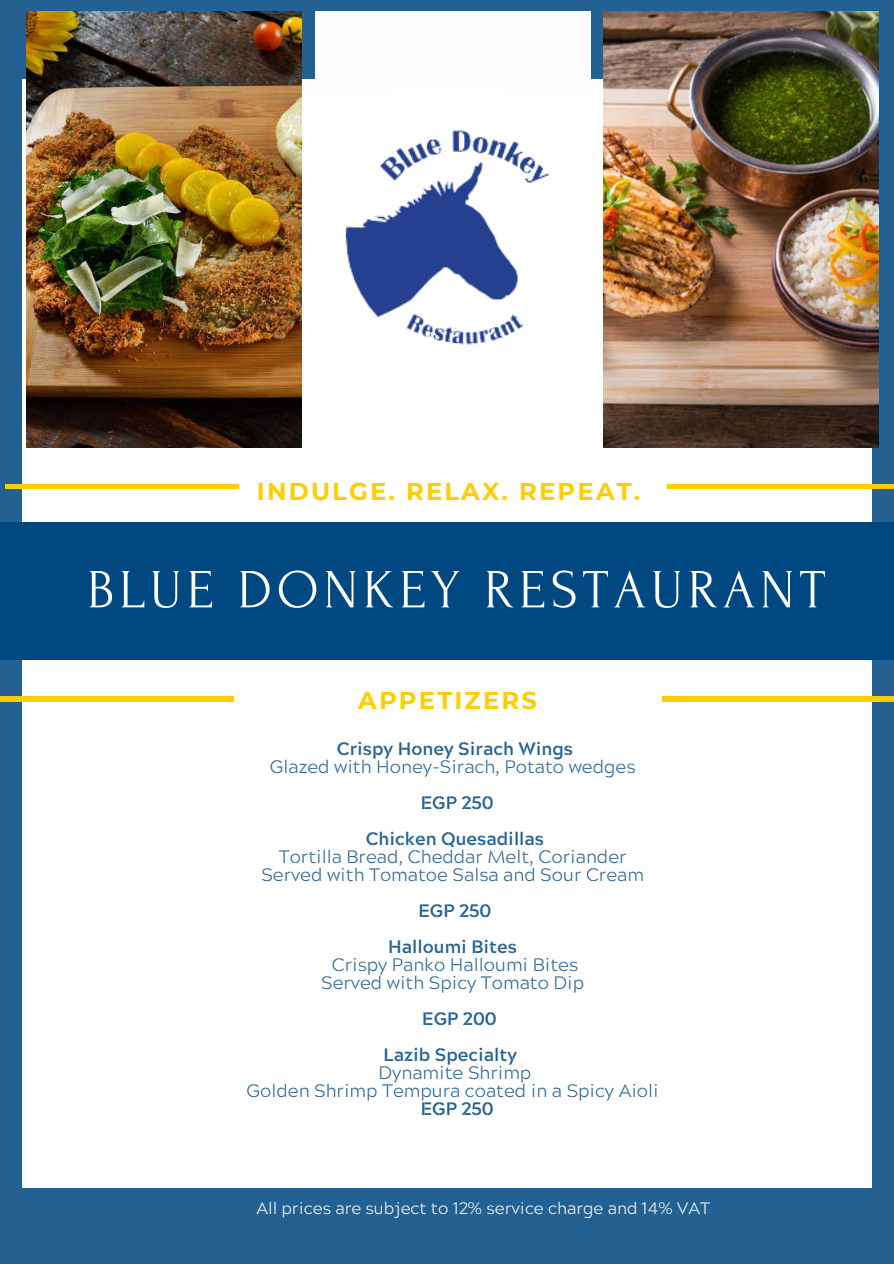
<style>
.page{position:relative;width:894px;height:1264px;background:#fff}
.page>*{position:absolute;margin:0;border:0;box-sizing:border-box;transform-origin:0 0}
.t1{font:55.05px "Forum";letter-spacing:.09em;color:#fff}
.t2{font:700 24.3px "Montserrat";letter-spacing:.09em;color:#ffcd00}
.t3{font:300 18px "Acherus Militant 1";color:#236192}
.t4{font:700 18px "Acherus Militant 1";color:#236192}
.t5{font:300 16.5px "Acherus Militant 1";color:#fff}
</style>
<div class="page">
<div style="left:0;top:0;width:893px;height:1263px;background:#236192"></div>
<div style="left:23px;top:79px;width:847px;height:1108px;background:#fff"></div>
<img style="left:27px;top:12px;width:275px;height:436px">
<img style="left:315px;top:12px;width:275px;height:333px">
<img style="left:603px;top:12px;width:275px;height:436px">
<div style="left:0;top:523px;width:893px;height:136px;background:#004882"></div>
<div style="left:667px;top:484px;width:226px;height:5px;background:#ffcd00"></div>
<div style="left:6px;top:484px;width:233px;height:5px;background:#ffcd00"></div>
<hr style="left:662px;top:697px;width:231px;height:4px;background:#ffcd00">
<hr style="left:0;top:697px;width:234px;height:4px;background:#ffcd00">
<p class="t2" style="left:257px;top:476px;width:385px">INDULGE. RELAX. REPEAT.</p>
<p class="t1" style="left:87px;top:560px;width:739px">BLUE DONKEY RESTAURANT</p>
<p class="t2" style="left:358px;top:685px;width:180px">APPETIZERS</p>
<p class="t4" style="left:337px;top:741px;width:238px">Crispy Honey Sirach Wings</p>
<p class="t3" style="left:270px;top:759px;width:367px">Glazed with Honey-Sirach, Potato wedges</p>
<p class="t4" style="left:420px;top:795px;width:75px">EGP 250</p>
<p class="t4" style="left:365px;top:831px;width:180px">Chicken Quesadillas</p>
<p class="t3" style="left:279px;top:849px;width:349px">Tortilla Bread, Cheddar Melt, Coriander</p>
<p class="t3" style="left:261px;top:867px;width:384px">Served with Tomatoe Salsa and Sour Cream</p>
<p class="t4" style="left:418px;top:903px;width:75px">EGP 250</p>
<p class="t4" style="left:388px;top:939px;width:130px">Halloumi Bites</p>
<p class="t3" style="left:331px;top:957px;width:248px">Crispy Panko Halloumi Bites</p>
<p class="t3" style="left:321px;top:975px;width:264px">Served with Spicy Tomato Dip</p>
<p class="t4" style="left:422px;top:1011px;width:76px">EGP 200</p>
<p class="t4" style="left:383px;top:1047px;width:135px">Lazib Specialty</p>
<p class="t3" style="left:378px;top:1066px;width:154px">Dynamite Shrimp</p>
<p class="t3" style="left:246px;top:1084px;width:413px">Golden Shrimp Tempura coated in a Spicy Aioli</p>
<p class="t4" style="left:420px;top:1102px;width:75px">EGP 250</p>
<p class="t5" style="left:256px;top:1201px;width:455px">All prices are subject to 12% service charge and 14% VAT</p>
</div>
